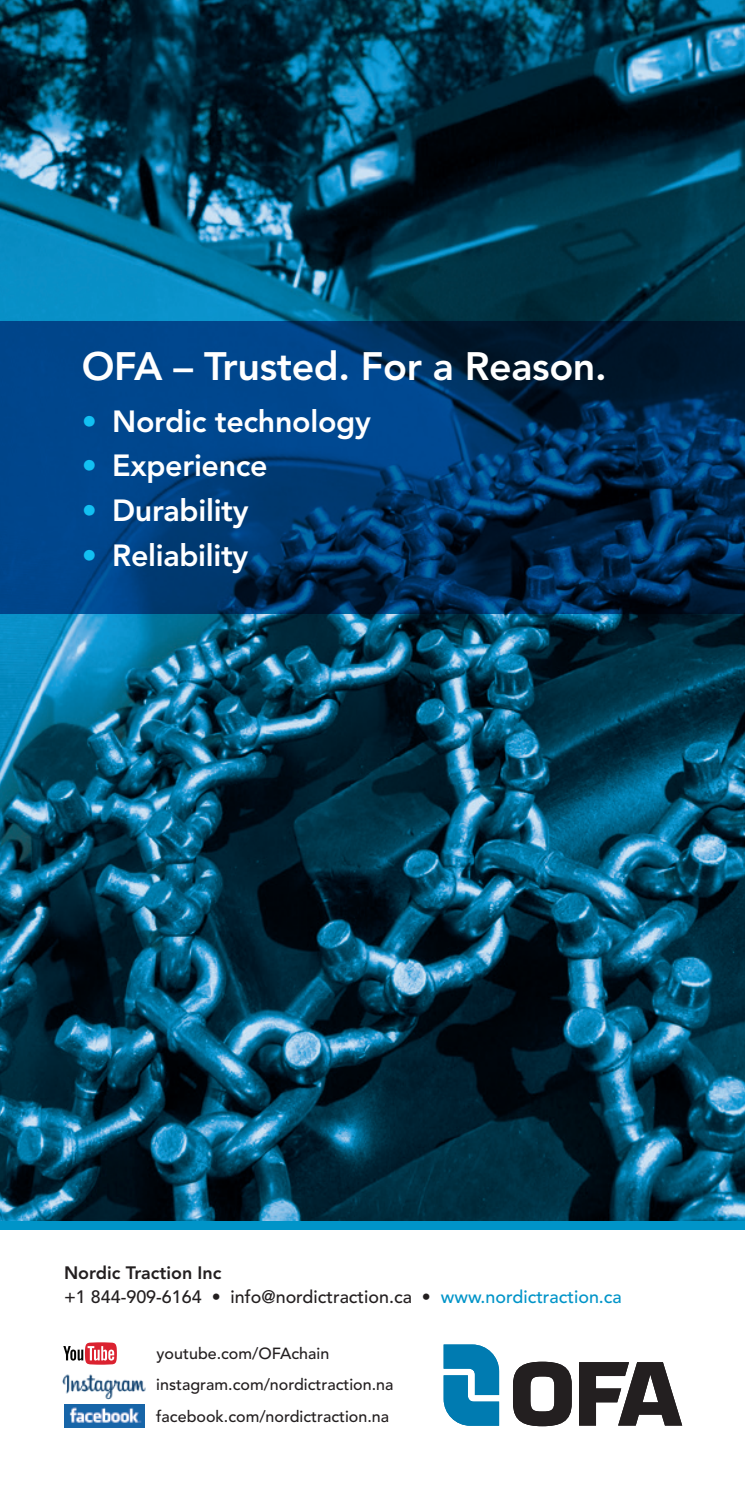
<style>
.page{position:relative;width:745px;height:1489px;background:#fff}
.page>*{position:absolute;margin:0;border:0;box-sizing:border-box;transform-origin:0 0}
.t1{font:800 39.25px "Avenir";letter-spacing:-.01em;color:#fff}
.t2{font:800 30.5px "Avenir";letter-spacing:-.01em;color:#fff}
.t3{font:500 18px "Avenir";color:#231f20}
.t4{font:800 18px "Avenir";color:#231f20}
.t5{font:500 16px "Avenir";color:#231f20}
.s1{color:#12c0f2}
.s2{color:#0094c8}
</style>
<div class="page">
<img style="left:0;top:0;width:744px;height:1221px">
<svg style="left:0;top:321px;width:744px;height:292px;background:#003569"></svg>
<div style="left:0;top:1221px;width:744px;height:9px;background:#0094c8"></div>
<svg style="left:443px;top:1344px;width:56px;height:81px"></svg>
<svg style="left:513px;top:1361px;width:58px;height:64px"></svg>
<svg style="left:579px;top:1362px;width:102px;height:63px"></svg>
<svg style="left:63px;top:1342px;width:54px;height:22px"></svg>
<img style="left:62px;top:1374px;width:84px;height:26px">
<img style="left:64px;top:1404px;width:80px;height:22px">
<p class="t1" style="left:82px;top:343px;width:526px">OFA – Trusted. For a Reason.</p>
<p class="t2" style="left:82px;top:403px;width:290px"><span class="s1">•</span> Nordic technology</p>
<p class="t2" style="left:82px;top:447px;width:187px"><span class="s1">•</span> Experience</p>
<p class="t2" style="left:82px;top:492px;width:168px"><span class="s1">•</span> Durability</p>
<p class="t2" style="left:82px;top:537px;width:168px"><span class="s1">•</span> Reliability</p>
<p class="t4" style="left:64px;top:1262px;width:159px">Nordic Traction Inc</p>
<p class="t3" style="left:64px;top:1285px;width:559px">+1 844-909-6164 • info@nordictraction.ca • <span class="s2">www.nordictraction.ca</span></p>
<p class="t5" style="left:156px;top:1343px;width:174px">youtube.com/OFAchain</p>
<p class="t5" style="left:156px;top:1375px;width:238px">instagram.com/nordictraction.na</p>
<p class="t5" style="left:156px;top:1406px;width:234px">facebook.com/nordictraction.na</p>
</div>
